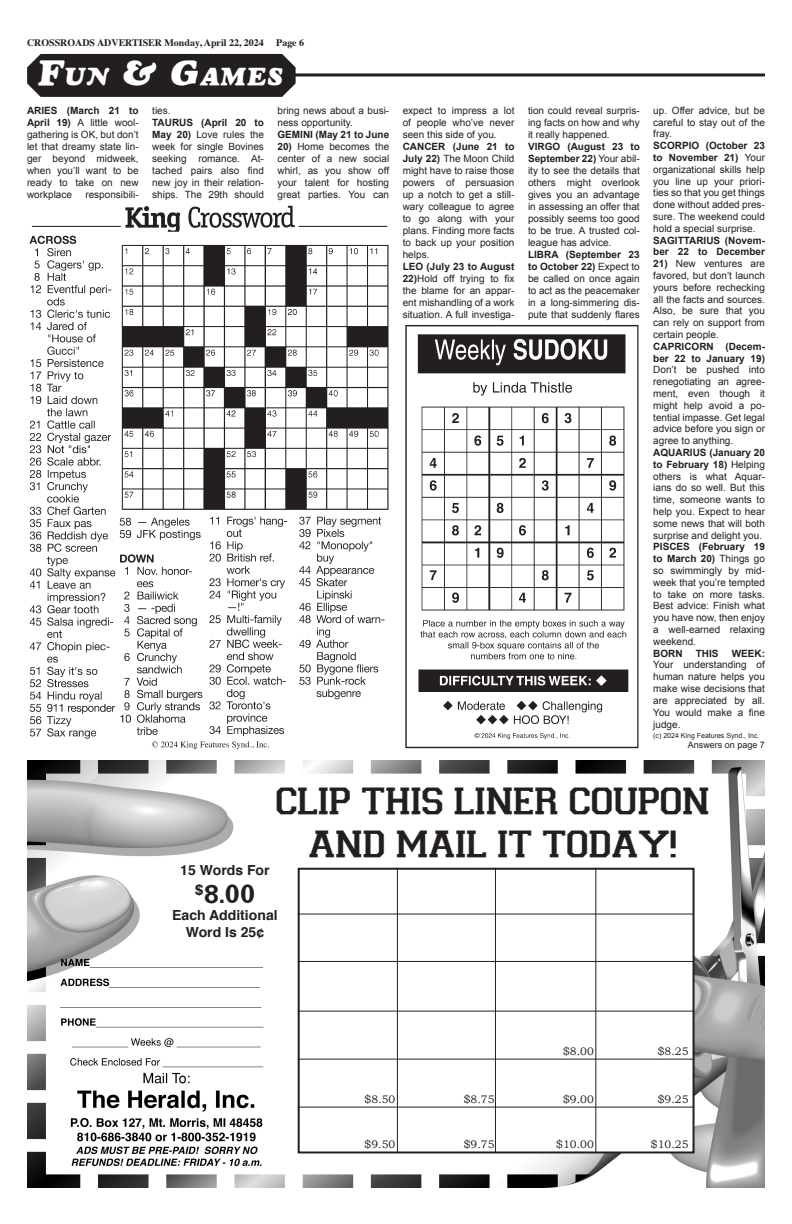
<style>
.page{position:relative;width:792px;height:1224px;background:#fff}
.page>*{position:absolute;margin:0;border:0;box-sizing:border-box;transform-origin:0 0}
.t1{font:35.7px/42.9px "Letter Sweater Display S Caps S Si";color:#231f20;text-align:center}
.t2{font:italic 700 24.5px "Goudy Black S Si";letter-spacing:.045em;color:#fff}
.t3{font:700 23.8px "Uniform";color:#231f20}
.t4{font:700 13.9px/16.7px "Helvetica";color:#231f20;text-align:center}
.t5{font:10.9px "Bookman Old Style";color:#231f20}
.t6{font:10px/12px "Arial";color:#231f20;text-align:justify}
.t7{font:700 10px/11.8px "Arial";color:#231f20}
.BOX{font:700 10px "Times";color:#231f20}
.t8{font:9px "Arial";color:#231f20}
.t9{font:7px "Arial";color:#231f20}
.s1{font-size:35px}
.s2{font-weight:700}
</style>
<div class="page">
<img style="left:27px;top:761px;width:738px;height:427px">
<div style="left:299px;top:869px;width:395px;height:283px;background:#fff"></div>
<div style="left:298px;top:868px;width:397px;height:285px;border:2px solid #231f20"></div>
<hr style="left:397px;top:868px;width:1px;height:284px;background:#231f20">
<hr style="left:495px;top:868px;width:1px;height:284px;background:#231f20">
<hr style="left:595px;top:868px;width:1px;height:284px;background:#231f20">
<hr style="left:299px;top:1011px;width:396px;height:1px;background:#231f20">
<hr style="left:298px;top:914px;width:395px;height:1px;background:#231f20">
<hr style="left:298px;top:961px;width:395px;height:1px;background:#231f20">
<hr style="left:299px;top:1059px;width:396px;height:1px;background:#231f20">
<hr style="left:298px;top:1107px;width:397px;height:1px;background:#231f20">
<div style="left:27px;top:54px;width:269px;height:43px;background:#231f20"></div>
<hr style="left:294px;top:73px;width:471px;height:3px;background:#231f20">
<img style="left:29px;top:205px;width:360px;height:545px">
<img style="left:405px;top:325px;width:234px;height:424px">
<p class="BOX" style="left:27px;top:33px;width:279px">CROSSROADS ADVERTISER Monday, April 22, 2024 Page 6</p>
<p class="t2" style="left:38px;top:61px;width:247px"><span class="s1">F</span>UN <span class="s1">&amp; G</span>AMES</p>
<p class="t6" style="left:27px;top:104px;width:113px"><span class="s2">ARIES (March 21 to April 19)</span> A little wool&shy;gathering is OK, but don’t let that dreamy state lin&shy;ger beyond midweek, when you’ll want to be ready to take on new workplace</p>
<p class="t6" style="left:152px;top:104px;width:20px">ties.</p>
<p class="t6" style="left:152px;top:116px;width:113px"><span class="s2">TAURUS (April 20 to May 20)</span> Love rules the week for single Bovines seeking romance. At&shy;tached pairs also find new joy in their relation&shy;ships. The 29th should</p>
<p class="t6" style="left:278px;top:104px;width:113px">bring news about a busi&shy;ness opportunity.</p>
<p class="t7" style="left:278px;top:129px;width:113px">GEMINI (May 21 to June</p>
<p class="t6" style="left:278px;top:140px;width:113px"><span class="s2">20)</span> Home becomes the center of a new social whirl, as you show off your talent for hosting great parties. You can</p>
<p class="t6" style="left:85px;top:188px;width:55px">responsibili-</p>
<p class="t6" style="left:403px;top:104px;width:113px">expect to impress a lot of people who’ve never seen this side of you.</p>
<p class="t6" style="left:403px;top:140px;width:113px"><span class="s2">CANCER (June 21 to July 22)</span> The Moon Child might have to raise those powers of persuasion up a notch to get a still&shy;wary colleague to agree to go along with your plans. Finding more facts to back up your position helps.</p>
<p class="t6" style="left:403px;top:260px;width:113px"><span class="s2">LEO (July 23 to August 22)</span>Hold off trying to fix the blame for an appar&shy;ent mishandling of a work situation. A full investiga-</p>
<p class="t6" style="left:528px;top:104px;width:113px">tion could reveal surpris&shy;ing facts on how and why it really happened.</p>
<p class="t6" style="left:528px;top:140px;width:113px"><span class="s2">VIRGO (August 23 to September 22)</span> Your abil&shy;ity to see the details that others might overlook gives you an advantage in assessing an offer that possibly seems too good to be true. A trusted col&shy;league has advice.</p>
<p class="t6" style="left:528px;top:248px;width:113px"><span class="s2">LIBRA (September 23 to October 22)</span> Expect to be called on once again to act as the peacemaker in a long-simmering dis&shy;pute that suddenly flares</p>
<p class="t6" style="left:653px;top:105px;width:113px">up. Offer advice, but be careful to stay out of the fray.</p>
<p class="t6" style="left:653px;top:140px;width:113px"><span class="s2">SCORPIO (October 23 to November 21)</span> Your organizational skills help you line up your priori&shy;ties so that you get things done without added pres&shy;sure. The weekend could hold a special surprise.</p>
<p class="t7" style="left:653px;top:235px;width:113px">SAGITTARIUS (Novem&shy;ber 22 to December</p>
<p class="t6" style="left:653px;top:258px;width:113px"><span class="s2">21)</span> New ventures are favored, but don’t launch yours before rechecking all the facts and sources.<br>Also, be sure that you can rely on support from certain people.</p>
<p class="t6" style="left:653px;top:341px;width:113px"><span class="s2">CAPRICORN (Decem&shy;ber 22 to January 19)<br></span>Don’t be pushed into renegotiating an agree&shy;ment, even though it might help avoid a po&shy;tential impasse. Get legal advice before you sign or agree to anything.</p>
<p class="t6" style="left:653px;top:447px;width:113px"><span class="s2">AQUARIUS (January 20 to February 18)</span> Helping others is what Aquar&shy;ians do so well. But this time, someone wants to help you. Expect to hear some news that will both surprise and delight you.</p>
<p class="t6" style="left:653px;top:541px;width:113px"><span class="s2">PISCES (February 19 to March 20)</span> Things go so swimmingly by mid&shy;week that you’re tempted to take on more tasks.<br>Best advice: Finish what you have now, then enjoy a well-earned relaxing weekend.</p>
<p class="t7" style="left:653px;top:648px;width:31px">BORN</p>
<p class="t7" style="left:696px;top:648px;width:24px">THIS</p>
<p class="t6" style="left:653px;top:647px;width:113px;text-indent:78px"><span class="s2">WEEK:<br></span>Your understanding of human nature helps you make wise decisions that are appreciated by all.<br>You would make a fine judge.</p>
<p class="t9" style="left:653px;top:731px;width:108px">(c) 2024 King Features Synd., Inc.</p>
<p class="t8" style="left:688px;top:739px;width:79px">Answers on page 7</p>
<p class="t1" style="left:276px;top:785px;width:435px">CLIP THIS LINER COUPON<br>AND MAIL IT TODAY!</p>
<p class="t4" style="left:180px;top:862px;width:91px">15 Words For</p>
<p class="t3" style="left:195px;top:879px;width:62px"><sup>$</sup>8.00</p>
<p class="t4" style="left:172px;top:907px;width:107px">Each Additional<br>Word Is 25¢</p>
<p class="t5" style="left:563px;top:1045px;width:32px">$8.00</p>
<p class="t5" style="left:658px;top:1045px;width:32px">$8.25</p>
<p class="t5" style="left:365px;top:1093px;width:32px">$8.50</p>
<p class="t5" style="left:464px;top:1093px;width:32px">$8.75</p>
<p class="t5" style="left:563px;top:1093px;width:32px">$9.00</p>
<p class="t5" style="left:658px;top:1093px;width:32px">$9.25</p>
<p class="t5" style="left:365px;top:1138px;width:32px">$9.50</p>
<p class="t5" style="left:464px;top:1138px;width:32px">$9.75</p>
<p class="t5" style="left:556px;top:1138px;width:39px">$10.00</p>
<p class="t5" style="left:651px;top:1138px;width:39px">$10.25</p>
</div>
